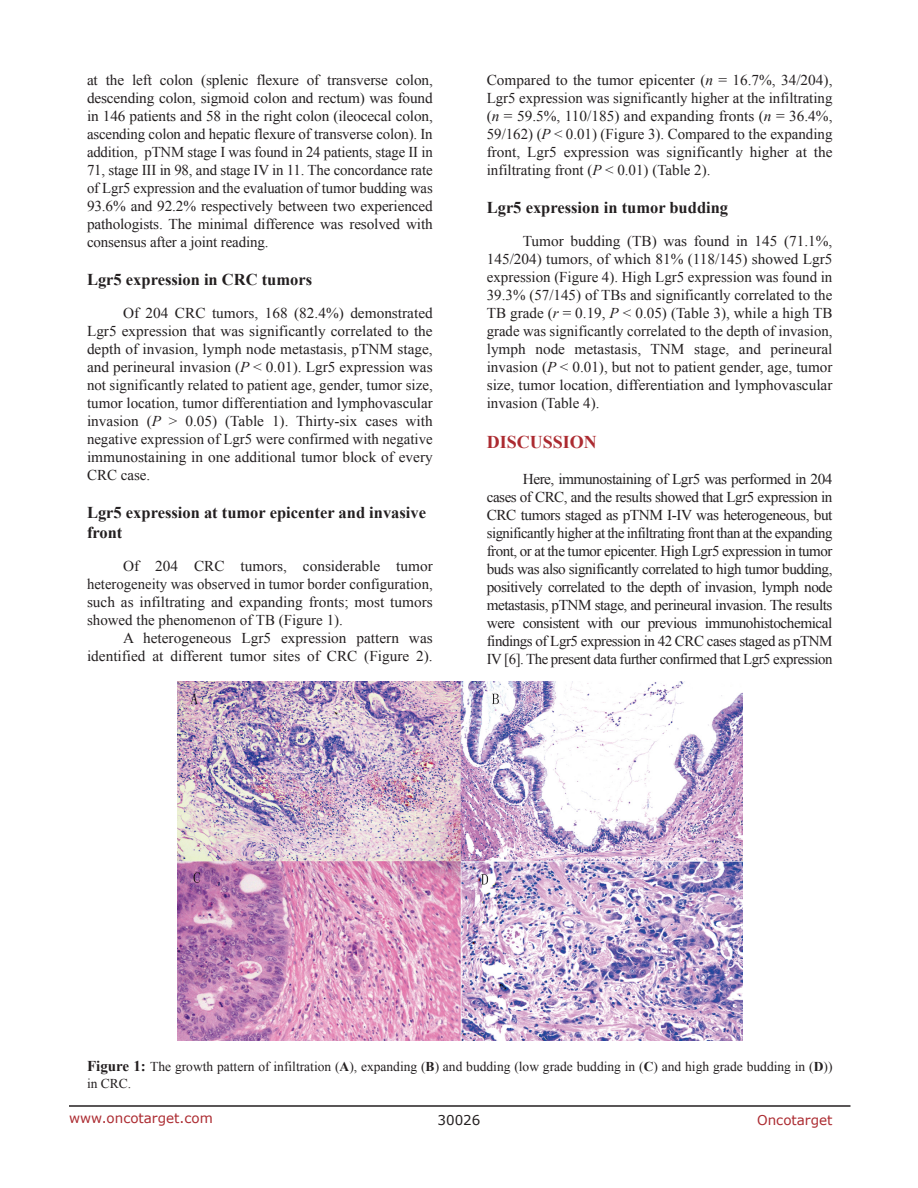
<style>
.page{position:relative;width:918px;height:1188px;background:#fff}
.page>*{position:absolute;margin:0;border:0;box-sizing:border-box;transform-origin:0 0}
.Heading{font:700 18px "Times New Roman";color:#ac2b31}
.SubHeading_middle{font:700 16.5px/19.8px "Times New Roman";color:#231f20}
.BodyText{font:15px/18px "Times New Roman";color:#231f20;text-align:justify}
.FigureText{font:13.5px/16.2px "Times New Roman";color:#231f20}
.t1{font:13.5px "Verdana";color:#ac2b31}
.t2{font:13.5px "Verdana";color:#231f20}
.s1{font-style:italic}
.s2{font-weight:700;font-size:15px}
.s3{font-weight:700}
</style>
<div class="page">
<hr style="left:69px;top:1105px;width:781px;height:2px;background:#231f20">
<img style="left:177px;top:682px;width:565px;height:359px">
<p class="BodyText" style="left:87px;top:71px;width:347px">at the left colon (splenic flexure of transverse colon, descending colon, sigmoid colon and rectum) was found in 146 patients and 58 in the right colon (ileocecal colon, ascending colon and hepatic flexure of transverse colon). In addition, pTNM stage I was found in 24 patients, stage II in 71, stage III in 98, and stage IV in 11. The concordance rate of Lgr5 expression and the evaluation of tumor budding was 93.6% and 92.2% respectively between two experienced pathologists. The minimal difference was resolved with consensus after a joint reading.</p>
<p class="SubHeading_middle" style="left:87px;top:269px;width:227px">Lgr5 expression in CRC tumors</p>
<p class="BodyText" style="left:87px;top:304px;width:347px;text-indent:36px">Of 204 CRC tumors, 168 (82.4%) demonstrated Lgr5 expression that was significantly correlated to the depth of invasion, lymph node metastasis, pTNM stage, and perineural invasion (<span class="s1">P</span> &lt; 0.01). Lgr5 expression was not significantly related to patient age, gender, tumor size, tumor location, tumor differentiation and lymphovascular invasion (<span class="s1">P</span> &gt; 0.05) (Table 1). Thirty-six cases with negative expression of Lgr5 were confirmed with negative immunostaining in one additional tumor block of every CRC case.</p>
<p class="SubHeading_middle" style="left:87px;top:502px;width:341px">Lgr5 expression at tumor epicenter and invasive front</p>
<p class="BodyText" style="left:87px;top:557px;width:347px;text-indent:36px">Of 204 CRC tumors, considerable tumor heterogeneity was observed in tumor border configuration, such as infiltrating and expanding fronts; most tumors showed the phenomenon of TB (Figure 1).</p>
<p class="BodyText" style="left:87px;top:629px;width:347px;text-align:right">A heterogeneous Lgr5 expression pattern was identified at different tumor sites of CRC (Figure 2).</p>
<p class="BodyText" style="left:487px;top:71px;width:347px">Compared to the tumor epicenter (<span class="s1">n</span> = 16.7%, 34/204), Lgr5 expression was significantly higher at the infiltrating (<span class="s1">n</span> = 59.5%, 110/185) and expanding fronts (<span class="s1">n</span> = 36.4%, 59/162) (<span class="s1">P</span> &lt; 0.01) (Figure 3). Compared to the expanding front, Lgr5 expression was significantly higher at the infiltrating front (<span class="s1">P</span> &lt; 0.01) (Table 2).</p>
<p class="SubHeading_middle" style="left:487px;top:197px;width:243px">Lgr5 expression in tumor budding</p>
<p class="BodyText" style="left:487px;top:232px;width:347px;text-indent:36px">Tumor budding (TB) was found in 145 (71.1%, 145/204) tumors, of which 81% (118/145) showed Lgr5 expression (Figure 4). High Lgr5 expression was found in 39.3% (57/145) of TBs and significantly correlated to the TB grade (<span class="s1">r</span> = 0.19, <span class="s1">P</span> &lt; 0.05) (Table 3), while a high TB grade was significantly correlated to the depth of invasion, lymph node metastasis, TNM stage, and perineural invasion (<span class="s1">P</span> &lt; 0.01), but not to patient gender, age, tumor size, tumor location, differentiation and lymphovascular invasion (Table 4).</p>
<p class="Heading" style="left:487px;top:429px;width:112px">DISCUSSION</p>
<p class="BodyText" style="left:487px;top:470px;width:347px;text-indent:36px">Here, immunostaining of Lgr5 was performed in 204 cases of CRC, and the results showed that Lgr5 expression in CRC tumors staged as pTNM I-IV was heterogeneous, but significantly higher at the infiltrating front than at the expanding front, or at the tumor epicenter. High Lgr5 expression in tumor buds was also significantly correlated to high tumor budding, positively correlated to the depth of invasion, lymph node metastasis, pTNM stage, and perineural invasion. The results were consistent with our previous immunohistochemical findings of Lgr5 expression in 42 CRC cases staged as pTNM IV [6]. The present data further confirmed that Lgr5 expression</p>
<p class="FigureText" style="left:87px;top:1059px;width:747px"><span class="s2">Figure 1:</span> The growth pattern of infiltration (<span class="s3">A</span>), expanding (<span class="s3">B</span>) and budding (low grade budding in (<span class="s3">C</span>) and high grade budding in (<span class="s3">D</span>)) in CRC.</p>
<p class="t1" style="left:69px;top:1109px;width:145px">www.oncotarget.com</p>
<p class="t2" style="left:438px;top:1111px;width:44px">30026</p>
<p class="t1" style="left:757px;top:1111px;width:77px">Oncotarget</p>
</div>
